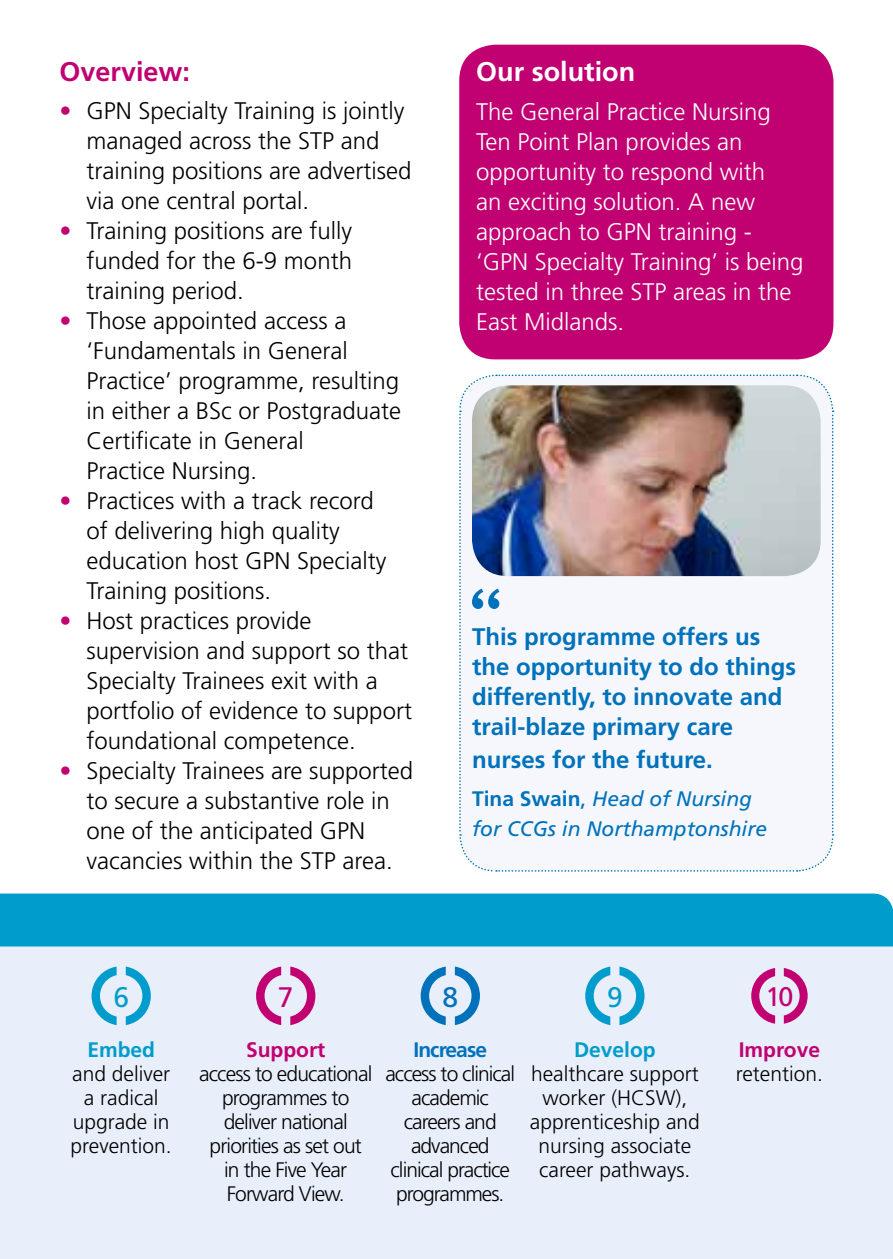
<style>
.page{position:relative;width:893px;height:1259px;background:#fff}
.page>*{position:absolute;margin:0;border:0;box-sizing:border-box;transform-origin:0 0}
.t1{font:28.2px "Frutiger";color:#009dcc}
.t2{font:28.2px "Frutiger";color:#c10071}
.t3{font:28.2px "Frutiger";color:#0072bb}
.t4{font:700 27px "Frutiger";color:#fff}
.t5{font:700 27px "Frutiger";color:#c10071}
.t6{font:26.7px "Frutiger";color:#c10071}
.t7{font:300 24px/30px "Frutiger";color:#000}
.t8{font:300 24px/30px "Frutiger";color:#fff}
.t9{font:700 24px/30px "Frutiger";color:#0072bb}
.t10{font:300 21px/24px "Frutiger";letter-spacing:-.04em;color:#000;text-align:center}
.t11{font:300 21px/24px "Frutiger";color:#000;text-align:center}
.t12{font:italic 21px/30px "Frutiger";color:#0072bb}
.t13{font:700 21px "Frutiger";color:#c10071}
.t14{font:700 21px "Frutiger";color:#009dcc}
.t15{font:700 21px "Frutiger";letter-spacing:-.045em;color:#0072bb}
.s1{color:#c10071}
.s2{font-weight:700;font-style:normal}
.s3{font-style:normal}
</style>
<div class="page">
<div style="left:459px;top:45px;width:374px;height:314px;background:#c10071;border-radius:36px"></div>
<div style="left:0;top:944px;width:893px;height:315px;background:#e9effa"></div>
<svg style="left:92px;top:966px;width:59px;height:59px"></svg>
<svg style="left:256px;top:966px;width:59px;height:59px"></svg>
<svg style="left:421px;top:966px;width:59px;height:59px"></svg>
<svg style="left:585px;top:966px;width:59px;height:59px"></svg>
<svg style="left:751px;top:968px;width:57px;height:55px"></svg>
<div style="left:0;top:893px;width:893px;height:53px;background:#009dcc"></div>
<div style="left:459px;top:374px;width:375px;height:498px;background:#f5f7fd"></div>
<img style="left:472px;top:385px;width:349px;height:191px">
<p class="t5" style="left:60px;top:55px;width:132px">Overview:</p>
<p class="t7" style="left:87px;top:96px;width:326px;text-indent:-27px"><span class="s1">•</span> GPN Specialty Training is jointly managed across the STP and training positions are advertised via one central portal.</p>
<p class="t7" style="left:87px;top:216px;width:267px;text-align:justify;text-indent:-27px"><span class="s1">•</span> Training positions are fully funded for the 6-9 month training period.</p>
<p class="t7" style="left:87px;top:306px;width:316px;text-indent:-27px"><span class="s1">•</span> Those appointed access a ‘Fundamentals in General<br>Practice’ programme, resulting in either a BSc or Postgraduate<br>Certificate in General<br>Practice Nursing.</p>
<p class="t7" style="left:87px;top:486px;width:302px;text-indent:-27px"><span class="s1">•</span> Practices with a track record of delivering high quality education host GPN Specialty<br>Training positions.</p>
<p class="t7" style="left:87px;top:606px;width:327px;text-indent:-27px"><span class="s1">•</span> Host practices provide supervision and support so that<br>Specialty Trainees exit with a portfolio of evidence to support foundational competence.</p>
<p class="t7" style="left:87px;top:756px;width:328px;text-indent:-27px"><span class="s1">•</span> Specialty Trainees are supported to secure a substantive role in one of the anticipated GPN vacancies within the STP area.</p>
<p class="t4" style="left:476px;top:56px;width:161px">Our solution</p>
<p class="t8" style="left:476px;top:97px;width:329px">The General Practice Nursing<br>Ten Point Plan provides an opportunity to respond with<br>an exciting solution. A new approach to GPN training - ‘GPN Specialty Training’ is being tested in three STP areas in the<br>East Midlands.</p>
<p class="t9" style="left:472px;top:621px;width:326px">This programme offers us the opportunity to do things differently, to innovate and trail-blaze primary care</p>
<p class="t9" style="left:472px;top:744px;width:242px">nurses for the future.</p>
<p class="t12" style="left:472px;top:784px;width:297px"><span class="s2">Tina Swain</span><span class="s3">,</span> Head of Nursing for CCGs in Northamptonshire</p>
<p class="t1" style="left:113px;top:980px;width:17px">6</p>
<p class="t2" style="left:278px;top:980px;width:17px">7</p>
<p class="t3" style="left:442px;top:980px;width:17px">8</p>
<p class="t1" style="left:607px;top:980px;width:17px">9</p>
<p class="t6" style="left:766px;top:981px;width:29px">10</p>
<p class="t14" style="left:87px;top:1037px;width:69px">Embed</p>
<p class="t11" style="left:71px;top:1061px;width:103px">and deliver a radical upgrade in prevention.</p>
<p class="t13" style="left:246px;top:1037px;width:81px">Support</p>
<p class="t10" style="left:199px;top:1061px;width:175px">access to educational programmes to deliver national priorities as set out<br>in the Five Year<br>Forward View.</p>
<p class="t15" style="left:413px;top:1037px;width:75px">Increase</p>
<p class="t10" style="left:385px;top:1061px;width:131px">access to clinical academic careers and advanced clinical practice programmes.</p>
<p class="t14" style="left:574px;top:1037px;width:83px">Develop</p>
<p class="t11" style="left:530px;top:1061px;width:171px">healthcare support worker (HCSW), apprenticeship and nursing associate career pathways.</p>
<p class="t13" style="left:739px;top:1037px;width:83px">Improve</p>
<p class="t11" style="left:736px;top:1061px;width:89px">retention.</p>
</div>
